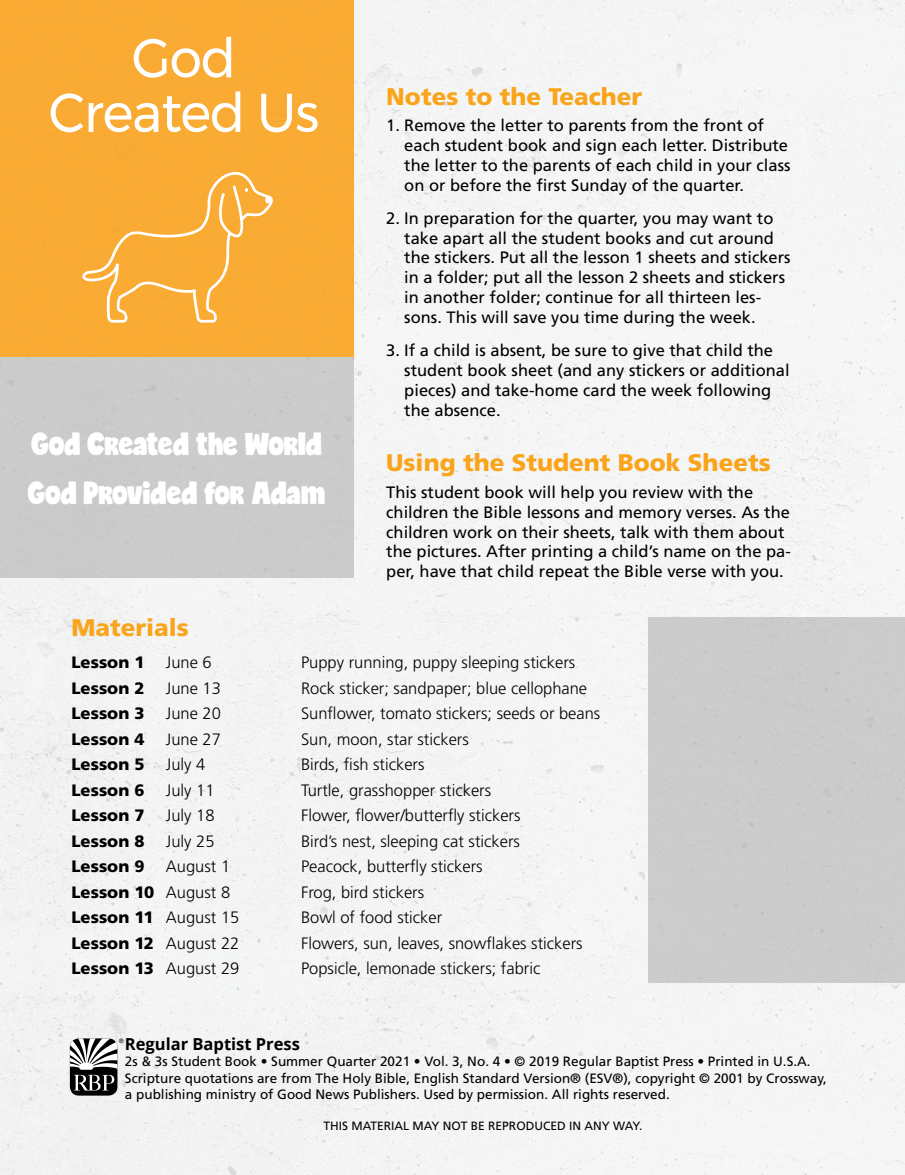
<style>
.page{position:relative;width:905px;height:1175px;background:#fff}
.page>*{position:absolute;margin:0;border:0;box-sizing:border-box;transform-origin:0 0}
.t1{font:30px/49.5px "Candy";letter-spacing:-.02em;color:#fff;scale:.95 1}
.t2{font:900 24px "Frutiger LT Std";color:#faa41a}
.t3{font:16.5px/19.8px "Frutiger LT Std";color:#000}
.t4{font:300 16.5px "Frutiger LT Std";color:#000}
.t5{font:900 16.5px "Frutiger LT Std";letter-spacing:.005em;color:#000}
.t6{font:700 16.5px "Open Sans";color:#000}
.t7{font:13.5px/16.2px "Frutiger LT Std";color:#000}
.t8{font:12px "Frutiger LT Std";color:#000}
.t9{font:6px "Helvetica LT Std Roman SC800";color:#000}
.s1{font-weight:300}
</style>
<div class="page">
<div style="left:354px;top:0;width:284px;height:320px;background:#f4f5f5"></div>
<div style="left:638px;top:0;width:266px;height:640px;background:#f5f6f6"></div>
<div style="left:319px;top:320px;width:320px;height:854px;background:#f4f5f5"></div>
<div style="left:0;top:577px;width:319px;height:597px;background:#f3f4f4"></div>
<div style="left:638px;top:640px;width:54px;height:534px;background:#f5f6f6"></div>
<div style="left:692px;top:982px;width:212px;height:192px;background:#f5f6f6"></div>
<div style="left:70px;top:1038px;width:47px;height:57px;background:#000;border-radius:9px"></div>
<svg style="left:70px;top:1038px;width:47px;height:30px"></svg>
<svg style="left:79px;top:1062px;width:14px;height:6px"></svg>
<div style="left:79px;top:1064px;width:14px;height:5px;background:#fff;border-radius:2px"></div>
<svg style="left:74px;top:1074px;width:40px;height:16px"></svg>
<img style="left:0;top:0;width:354px;height:577px">
<div style="left:648px;top:617px;width:256px;height:365px;background:#cbcccc"></div>
<svg style="left:82px;top:172px;width:191px;height:151px;background:#f9b042"></svg>
<svg style="left:51px;top:91px;width:266px;height:41px"></svg>
<svg style="left:134px;top:37px;width:97px;height:41px"></svg>
<h1 class="t1" style="left:28px;top:420px;width:315px">God Created the World<br>God Provided for Adam</h1>
<h2 class="t2" style="left:386px;top:82px;width:257px">Notes to the Teacher</h2>
<p class="t3" style="left:404px;top:115px;width:388px;text-indent:-18px">1. Remove the letter to parents from the front of each student book and sign each letter. Distribute the letter to the parents of each child in your class on or before the first Sunday of the quarter.</p>
<p class="t3" style="left:404px;top:208px;width:388px;text-indent:-18px">2. In preparation for the quarter, you may want to take apart all the student books and cut around the stickers. Put all the lesson 1 sheets and stickers in a folder; put all the lesson 2 sheets and stickers in another folder; continue for all thirteen les&shy;sons. This will save you time during the week.</p>
<p class="t3" style="left:404px;top:340px;width:387px;text-indent:-18px">3. If a child is absent, be sure to give that child the student book sheet (and any stickers or additional pieces) and take-home card the week following the absence.</p>
<h2 class="t2" style="left:386px;top:448px;width:386px">Using the Student Book Sheets</h2>
<p class="t3" style="left:386px;top:482px;width:406px">This student book will help you review with the children the Bible lessons and memory verses. As the children work on their sheets, talk with them about the pictures. After printing a child’s name on the pa&shy;per, have that child repeat the Bible verse with you.</p>
<h2 class="t2" style="left:71px;top:613px;width:119px">Materials</h2>
<p class="t5" style="left:71px;top:652px;width:75px">Lesson 1</p>
<p class="t4" style="left:166px;top:653px;width:47px">June 6</p>
<p class="t4" style="left:301px;top:653px;width:276px">Puppy running, puppy sleeping stickers</p>
<p class="t5" style="left:71px;top:677px;width:75px">Lesson 2</p>
<p class="t4" style="left:166px;top:678px;width:57px">June 13</p>
<p class="t4" style="left:301px;top:678px;width:288px">Rock sticker; sandpaper; blue cellophane</p>
<p class="t5" style="left:71px;top:703px;width:75px">Lesson 3</p>
<p class="t4" style="left:166px;top:704px;width:57px">June 20</p>
<p class="t4" style="left:301px;top:704px;width:301px">Sunflower, tomato stickers; seeds or beans</p>
<p class="t5" style="left:71px;top:728px;width:75px">Lesson 4</p>
<p class="t4" style="left:166px;top:729px;width:57px">June 27</p>
<p class="t4" style="left:301px;top:729px;width:169px">Sun, moon, star stickers</p>
<p class="t5" style="left:71px;top:754px;width:75px">Lesson 5</p>
<p class="t4" style="left:166px;top:755px;width:41px">July 4</p>
<p class="t4" style="left:301px;top:755px;width:125px">Birds, fish stickers</p>
<p class="t5" style="left:71px;top:779px;width:75px">Lesson 6</p>
<p class="t4" style="left:166px;top:780px;width:50px">July 11</p>
<p class="t4" style="left:301px;top:780px;width:192px">Turtle, grasshopper stickers</p>
<p class="t5" style="left:71px;top:805px;width:75px">Lesson 7</p>
<p class="t4" style="left:166px;top:806px;width:50px">July 18</p>
<p class="t4" style="left:301px;top:806px;width:221px">Flower, flower/butterfly stickers</p>
<p class="t5" style="left:71px;top:830px;width:75px">Lesson 8</p>
<p class="t4" style="left:166px;top:831px;width:50px">July 25</p>
<p class="t4" style="left:301px;top:831px;width:220px">Bird’s nest, sleeping cat stickers</p>
<p class="t5" style="left:71px;top:856px;width:75px">Lesson 9</p>
<p class="t4" style="left:166px;top:857px;width:66px">August 1</p>
<p class="t4" style="left:301px;top:857px;width:183px">Peacock, butterfly stickers</p>
<p class="t5" style="left:71px;top:881px;width:160px">Lesson 10 <span class="s1">August 8</span></p>
<p class="t4" style="left:301px;top:882px;width:125px">Frog, bird stickers</p>
<p class="t5" style="left:71px;top:907px;width:169px">Lesson 11 <span class="s1">August 15</span></p>
<p class="t4" style="left:301px;top:908px;width:143px">Bowl of food sticker</p>
<p class="t5" style="left:71px;top:932px;width:169px">Lesson 12 <span class="s1">August 22</span></p>
<p class="t4" style="left:301px;top:933px;width:283px">Flowers, sun, leaves, snowflakes stickers</p>
<p class="t5" style="left:71px;top:958px;width:169px">Lesson 13 <span class="s1">August 29</span></p>
<p class="t4" style="left:301px;top:959px;width:241px">Popsicle, lemonade stickers; fabric</p>
<p class="t6" style="left:125px;top:1032px;width:176px">Regular Baptist Press</p>
<p class="t7" style="left:125px;top:1053px;width:703px">2s &amp; 3s Student Book • Summer Quarter 2021 • Vol. 3, No. 4 • © 2019 Regular Baptist Press • Printed in U.S.A.<br>Scripture quotations are from The Holy Bible, English Standard Version® (ESV®), copyright © 2001 by Crossway, a publishing ministry of Good News Publishers. Used by permission. All rights reserved.</p>
<p class="t8" style="left:323px;top:1119px;width:320px">THIS MATERIAL MAY NOT BE REPRODUCED IN ANY WAY.</p>
<p class="t9" style="left:119px;top:1037px;width:6px">®</p>
</div>
